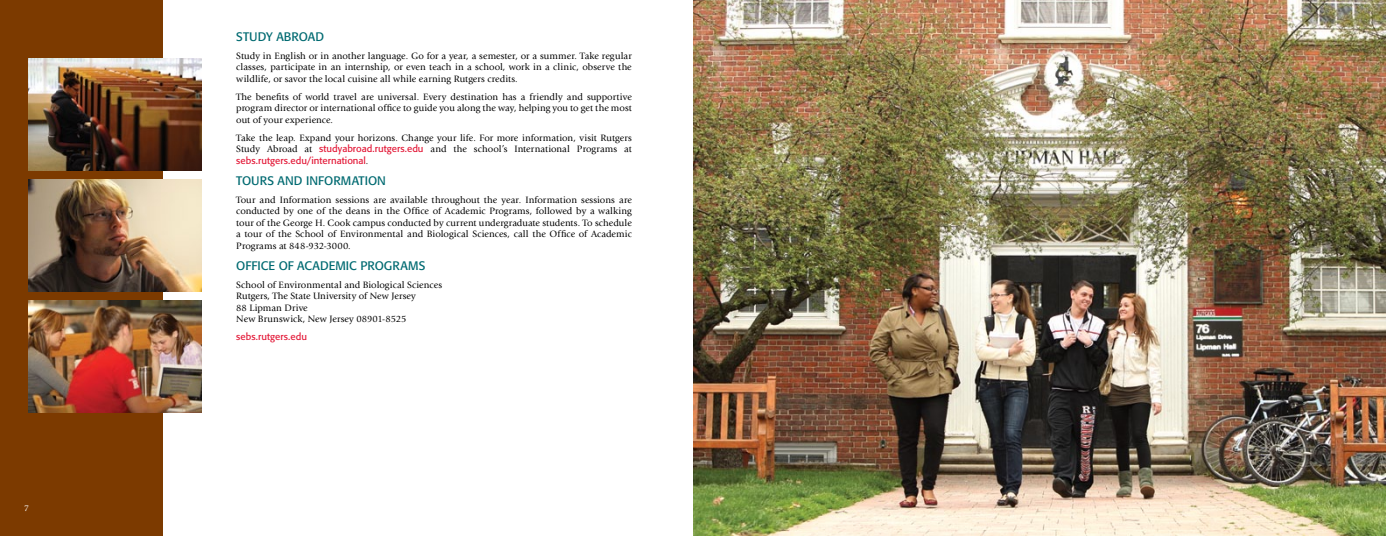
<style>
.page{position:relative;width:1386px;height:536px;background:#fff}
.page>*{position:absolute;margin:0;border:0;box-sizing:border-box;transform-origin:0 0}
.t1{font:12.25px "Formata BQ";color:#006a71}
.t2{font:9.62px/11.5px "Giovanni Std";letter-spacing:.005em;color:#000;text-align:justify}
.t3{font:9.62px "Formata BQ";letter-spacing:.005em;color:#e31837}
.t4{font:8.75px "Giovanni Std";color:#fff}
.s1{font-family:"Formata BQ";color:#e31837}
.s2{font-family:"Giovanni Std";color:#000}
</style>
<div class="page">
<div style="left:0;top:0;width:163px;height:536px;background:#7c3a00"></div>
<img style="left:693px;top:0;width:693px;height:536px">
<img style="left:29px;top:301px;width:173px;height:111px">
<img style="left:29px;top:180px;width:173px;height:111px">
<img style="left:29px;top:59px;width:173px;height:111px">
<p class="t4" style="left:24px;top:503px;width:6px">7</p>
<p class="t1" style="left:236px;top:29px;width:89px">Study Abroad</p>
<p class="t2" style="left:236px;top:50px;width:397px">Study in English or in another language. Go for a year, a semester, or a summer. Take regular classes, participate in an internship, or even teach in a school, work in a clinic, observe the wildlife, or savor the local cuisine all while earning Rutgers credits.</p>
<p class="t2" style="left:236px;top:91px;width:397px">The benefits of world travel are universal. Every destination has a friendly and supportive program director or international office to guide you along the way, helping you to get the most out of your experience.</p>
<p class="t2" style="left:236px;top:132px;width:397px">Take the leap. Expand your horizons. Change your life. For more information, visit Rutgers<br>Study Abroad at <span class="s1">studyabroad.rutgers.edu</span> and the school’s International Programs at</p>
<p class="t3" style="left:236px;top:154px;width:134px">sebs.rutgers.edu/international<span class="s2">.</span></p>
<p class="t1" style="left:236px;top:173px;width:151px">Tours and Information</p>
<p class="t2" style="left:236px;top:194px;width:397px">Tour and Information sessions are available throughout the year. Information sessions are conducted by one of the deans in the Office of Academic Programs, followed by a walking tour of the George H. Cook campus conducted by current undergraduate students. To schedule a tour of the School of Environmental and Biological Sciences, call the Office of Academic Programs at 848-932-3000.</p>
<p class="t1" style="left:236px;top:258px;width:191px">Office of Academic Programs</p>
<p class="t2" style="left:236px;top:279px;width:207px;text-align:left">School of Environmental and Biological Sciences Rutgers, The State University of New Jersey<br>88 Lipman Drive<br>New Brunswick, New Jersey 08901-8525</p>
<p class="t3" style="left:236px;top:331px;width:72px">sebs.rutgers.edu</p>
</div>
